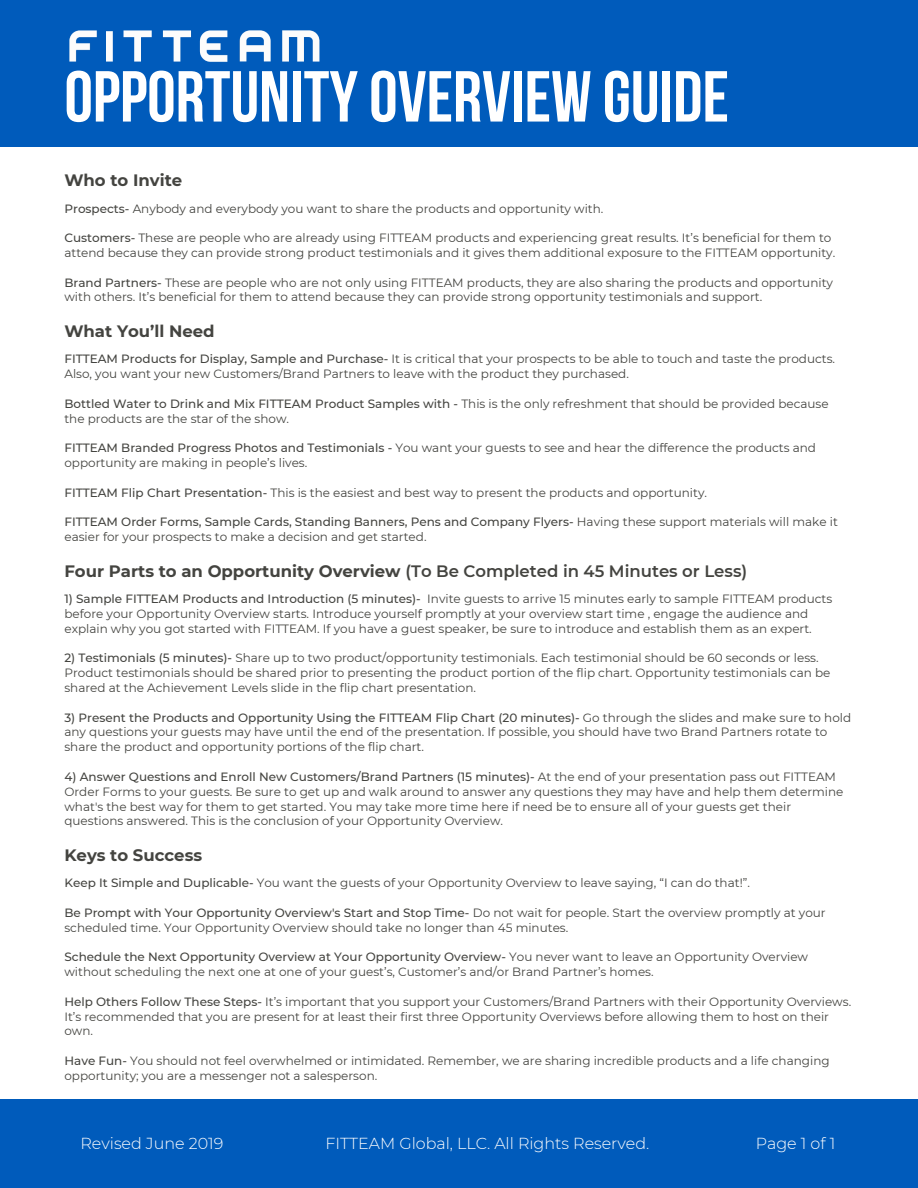
<style>
.page{position:relative;width:918px;height:1188px;background:#fff}
.page>*{position:absolute;margin:0;border:0;box-sizing:border-box;transform-origin:0 0}
.t1{font:72px "Bebas Neue Cyrillic";color:#fff}
.t2{font:700 16.5px "Montserrat";color:#444440}
.t3{font:300 15.9px "Montserrat";color:#fff}
.t4{font:12px/14.9px "Montserrat";color:#444440}
.s1{font-weight:500}
.s2{font-weight:600}
</style>
<div class="page">
<div style="left:0;top:0;width:918px;height:146px;background:#005bbb"></div>
<img style="left:69px;top:30px;width:251px;height:32px">
<div style="left:0;top:1099px;width:918px;height:89px;background:#005bbb"></div>
<h1 class="t1" style="left:64px;top:68px;width:666px">OPPORTUNITYOVERVIEW GUIDE</h1>
<h2 class="t2" style="left:64px;top:170px;width:119px">Who to Invite</h2>
<p class="t4" style="left:64px;top:201px;width:541px"><span class="s1">Prospects-</span> Anybody and everybody you want to share the products and opportunity with.</p>
<p class="t4" style="left:64px;top:230px;width:772px"><span class="s1">Customers-</span> These are people who are already using FITTEAM products and experiencing great results. It’s beneficial for them to attend because they can provide strong product testimonials and it gives them additional exposure to the FITTEAM opportunity.</p>
<p class="t4" style="left:64px;top:275px;width:770px"><span class="s1">Brand Partners-</span> These are people who are not only using FITTEAM products, they are also sharing the products and opportunity with others. It’s beneficial for them to attend because they can provide strong opportunity testimonials and support.</p>
<h2 class="t2" style="left:64px;top:321px;width:152px">What You’ll Need</h2>
<p class="t4" style="left:64px;top:352px;width:772px"><span class="s1">FITTEAM Products for Display, Sample and Purchase-</span> It is critical that your prospects to be able to touch and taste the products.<br>Also, you want your new Customers/Brand Partners to leave with the product they purchased.</p>
<p class="t4" style="left:64px;top:396px;width:766px"><span class="s1">Bottled Water to Drink and Mix FITTEAM Product Samples with -</span> This is the only refreshment that should be provided because the products are the star of the show.</p>
<p class="t4" style="left:64px;top:441px;width:753px"><span class="s1">FITTEAM Branded Progress Photos and Testimonials -</span> You want your guests to see and hear the difference the products and opportunity are making in people’s lives.</p>
<p class="t4" style="left:64px;top:485px;width:644px"><span class="s1">FITTEAM Flip Chart Presentation-</span> This is the easiest and best way to present the products and opportunity.</p>
<p class="t4" style="left:64px;top:515px;width:775px"><span class="s1">FITTEAM Order Forms, Sample Cards, Standing Banners, Pens and Company Flyers-</span> Having these support materials will make it easier for your prospects to make a decision and get started.</p>
<h2 class="t2" style="left:64px;top:561px;width:684px">Four Parts to an Opportunity Overview <span class="s2">(To Be Completed in 45 Minutes or Less)</span></h2>
<p class="t4" style="left:64px;top:591px;width:769px"><span class="s1">1) Sample FITTEAM Products and Introduction (5 minutes)-</span> Invite guests to arrive 15 minutes early to sample FITTEAM products before your Opportunity Overview starts. Introduce yourself promptly at your overview start time , engage the audience and explain why you got started with FITTEAM. If you have a guest speaker, be sure to introduce and establish them as an expert.</p>
<p class="t4" style="left:64px;top:651px;width:767px"><span class="s1">2) Testimonials (5 minutes)-</span> Share up to two product/opportunity testimonials. Each testimonial should be 60 seconds or less.<br>Product testimonials should be shared prior to presenting the product portion of the flip chart. Opportunity testimonials can be shared at the Achievement Levels slide in the flip chart presentation.</p>
<p class="t4" style="left:64px;top:710px;width:788px"><span class="s1">3) Present the Products and Opportunity Using the FITTEAM Flip Chart (20 minutes)-</span> Go through the slides and make sure to hold any questions your guests may have until the end of the presentation. If possible, you should have two Brand Partners rotate to share the product and opportunity portions of the flip chart.</p>
<p class="t4" style="left:64px;top:769px;width:781px"><span class="s1">4) Answer Questions and Enroll New Customers/Brand Partners (15 minutes)-</span> At the end of your presentation pass out FITTEAM Order Forms to your guests. Be sure to get up and walk around to answer any questions they may have and help them determine what's the best way for them to get started. You may take more time here if need be to ensure all of your guests get their questions answered. This is the conclusion of your Opportunity Overview.</p>
<h2 class="t2" style="left:64px;top:845px;width:139px">Keys to Success</h2>
<p class="t4" style="left:64px;top:876px;width:687px"><span class="s1">Keep It Simple and Duplicable-</span> You want the guests of your Opportunity Overview to leave saying, “I can do that!”.</p>
<p class="t4" style="left:64px;top:905px;width:763px"><span class="s1">Be Prompt with Your Opportunity Overview's Start and Stop Time-</span> Do not wait for people. Start the overview promptly at your scheduled time. Your Opportunity Overview should take no longer than 45 minutes.</p>
<p class="t4" style="left:64px;top:950px;width:745px"><span class="s1">Schedule the Next Opportunity Overview at Your Opportunity Overview-</span> You never want to leave an Opportunity Overview without scheduling the next one at one of your guest’s, Customer’s and/or Brand Partner’s homes.</p>
<p class="t4" style="left:64px;top:994px;width:788px"><span class="s1">Help Others Follow These Steps-</span> It’s important that you support your Customers/Brand Partners with their Opportunity Overviews.<br>It’s recommended that you are present for at least their first three Opportunity Overviews before allowing them to host on their own.</p>
<p class="t4" style="left:64px;top:1053px;width:767px"><span class="s1">Have Fun-</span> You should not feel overwhelmed or intimidated. Remember, we are sharing incredible products and a life changing opportunity; you are a messenger not a salesperson.</p>
<h3 class="t3" style="left:81px;top:1134px;width:144px">Revised June 2019</h3>
<h3 class="t3" style="left:326px;top:1134px;width:325px">FITTEAM Global, LLC. All Rights Reserved.</h3>
<h3 class="t3" style="left:756px;top:1134px;width:81px">Page 1 of 1</h3>
</div>
